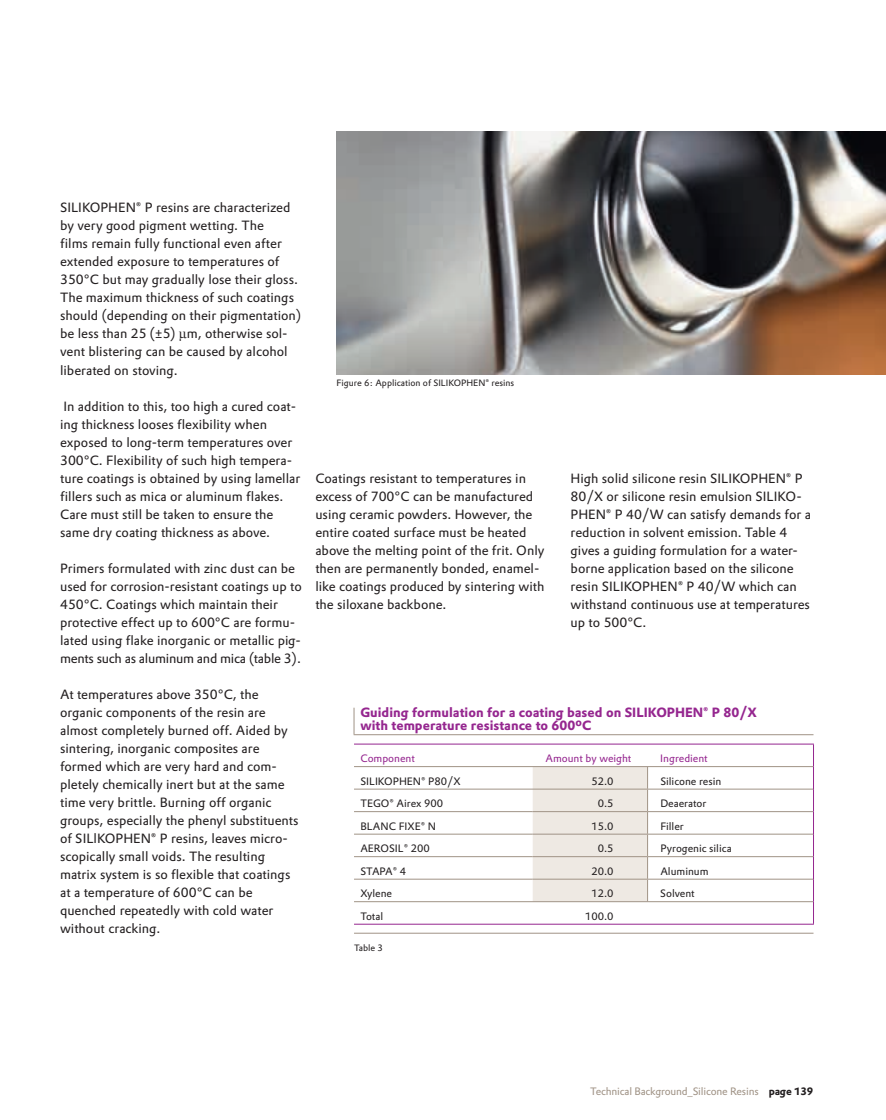
<style>
.page{position:relative;width:886px;height:1120px;background:#fff}
.page>*{position:absolute;margin:0;border:0;box-sizing:border-box;transform-origin:0 0}
.t1{font:13.2px/18px "Evonik Prokyon";color:#231f20}
.t2{font:700 13.2px/13.5px "Evonik Prokyon";color:#95268f}
.t3{font:10.5px "Evonik Prokyon";color:#231f20}
.t4{font:10.5px "Evonik Prokyon";letter-spacing:-.015em;color:#a09386}
.t5{font:10.5px "Evonik Prokyon";color:#95268f}
.t6{font:9px "Evonik Prokyon";color:#231f20}
.s1{font-size:15px}
.s2{font-weight:700;color:#231f20}
</style>
<div class="page">
<img style="left:336px;top:131px;width:549px;height:243px">
<hr style="left:354px;top:923px;width:459px;height:1px;background:#95268f">
<hr style="left:354px;top:743px;width:459px;height:1px;background:#95268f">
<hr style="left:354px;top:766px;width:459px;height:1px;background:#a09386">
<svg style="left:813px;top:744px;width:1px;height:179px"></svg>
<svg style="left:353px;top:707px;width:1px;height:27px"></svg>
<hr style="left:353px;top:734px;width:460px;height:1px;background:#a09386">
<hr style="left:354px;top:788px;width:293px;height:1px;background:#a09386">
<hr style="left:647px;top:788px;width:166px;height:1px;background:#a09386">
<hr style="left:354px;top:811px;width:178px;height:1px;background:#a09386">
<hr style="left:354px;top:833px;width:178px;height:1px;background:#a09386">
<hr style="left:354px;top:856px;width:178px;height:1px;background:#a09386">
<hr style="left:354px;top:878px;width:178px;height:1px;background:#a09386">
<svg style="left:532px;top:766px;width:116px;height:135px;background:#eae4de"></svg>
<hr style="left:647px;top:811px;width:166px;height:1px;background:#a09386">
<hr style="left:647px;top:833px;width:166px;height:1px;background:#a09386">
<hr style="left:647px;top:856px;width:166px;height:1px;background:#a09386">
<hr style="left:647px;top:878px;width:166px;height:1px;background:#a09386">
<hr style="left:354px;top:901px;width:459px;height:1px;background:#a09386">
<hr style="left:354px;top:932px;width:459px;height:1px;background:#a09386">
<p class="t1" style="left:60px;top:200px;width:242px">SILIKOPHEN® P resins are characterized by very good pigment wetting. The<br>films remain fully functional even after extended exposure to temperatures of 350°C but may gradually lose their gloss.<br>The maximum thickness of such coatings should (depending on their pigmentation) be less than 25 (±5) <span class="s1">μ</span>m, otherwise sol&shy;vent blistering can be caused by alcohol liberated on stoving.</p>
<p class="t1" style="left:60px;top:398px;width:242px">In addition to this, too high a cured coat&shy;ing thickness looses flexibility when exposed to long-term temperatures over 300°C. Flexibility of such high tempera&shy;ture coatings is obtained by using lamellar fillers such as mica or aluminum flakes.<br>Care must still be taken to ensure the same dry coating thickness as above.</p>
<p class="t1" style="left:60px;top:560px;width:243px">Primers formulated with zinc dust can be used for corrosion-resistant coatings up to 450°C. Coatings which maintain their protective effect up to 600°C are formu&shy;lated using flake inorganic or metallic pig&shy;ments such as aluminum and mica (table 3).</p>
<p class="t1" style="left:60px;top:686px;width:240px">At temperatures above 350°C, the organic components of the resin are almost completely burned off. Aided by sintering, inorganic composites are formed which are very hard and com&shy;pletely chemically inert but at the same time very brittle. Burning off organic groups, especially the phenyl substituents of SILlKOPHEN® P resins, leaves micro&shy;scopically small voids. The resulting matrix system is so flexible that coatings at a temperature of 600°C can be quenched repeatedly with cold water without cracking.</p>
<p class="t6" style="left:336px;top:379px;width:179px">Figure 6: Application of SILIKOPHEN® resins</p>
<p class="t1" style="left:315px;top:470px;width:231px">Coatings resistant to temperatures in excess of 700°C can be manufactured using ceramic powders. However, the entire coated surface must be heated above the melting point of the frit. Only then are permanently bonded, enamel&shy;like coatings produced by sintering with the siloxane backbone.</p>
<p class="t1" style="left:570px;top:470px;width:242px">High solid silicone resin SILIKOPHEN® P 80/X or silicone resin emulsion SILIKO-PHEN® P 40/W can satisfy demands for a reduction in solvent emission. Table 4 gives a guiding formulation for a water&shy;borne application based on the silicone resin SILIKOPHEN® P 40/W which can withstand continuous use at temperatures up to 500°C.</p>
<p class="t2" style="left:360px;top:706px;width:398px">Guiding formulation for a coating based on SILIKOPHEN® P 80/X with temperature resistance to 600ºC</p>
<p class="t5" style="left:360px;top:754px;width:56px">Component</p>
<p class="t5" style="left:545px;top:754px;width:87px">Amount by weight</p>
<p class="t5" style="left:660px;top:754px;width:49px">Ingredient</p>
<p class="t3" style="left:360px;top:776px;width:102px">SILIKOPHEN® P80/X</p>
<p class="t3" style="left:591px;top:776px;width:23px">52.0</p>
<p class="t3" style="left:660px;top:776px;width:62px">Silicone resin</p>
<p class="t3" style="left:360px;top:799px;width:84px">TEGO® Airex 900</p>
<p class="t3" style="left:597px;top:799px;width:17px">0.5</p>
<p class="t3" style="left:660px;top:799px;width:48px">Deaerator</p>
<p class="t3" style="left:360px;top:821px;width:77px">BLANC FIXE® N</p>
<p class="t3" style="left:591px;top:821px;width:24px">15.0</p>
<p class="t3" style="left:660px;top:821px;width:25px">Filler</p>
<p class="t3" style="left:360px;top:844px;width:71px">AEROSIL® 200</p>
<p class="t3" style="left:597px;top:844px;width:17px">0.5</p>
<p class="t3" style="left:660px;top:844px;width:73px">Pyrogenic silica</p>
<p class="t3" style="left:360px;top:866px;width:46px">STAPA® 4</p>
<p class="t3" style="left:591px;top:866px;width:24px">20.0</p>
<p class="t3" style="left:660px;top:866px;width:50px">Aluminum</p>
<p class="t3" style="left:360px;top:889px;width:33px">Xylene</p>
<p class="t3" style="left:591px;top:889px;width:23px">12.0</p>
<p class="t3" style="left:660px;top:889px;width:36px">Solvent</p>
<p class="t3" style="left:360px;top:911px;width:24px">Total</p>
<p class="t3" style="left:585px;top:911px;width:30px">100.0</p>
<p class="t6" style="left:354px;top:944px;width:31px">Table 3</p>
<p class="t4" style="left:590px;top:1086px;width:224px">Technical Background_Silicone Resins <span class="s2">page 139</span></p>
</div>
